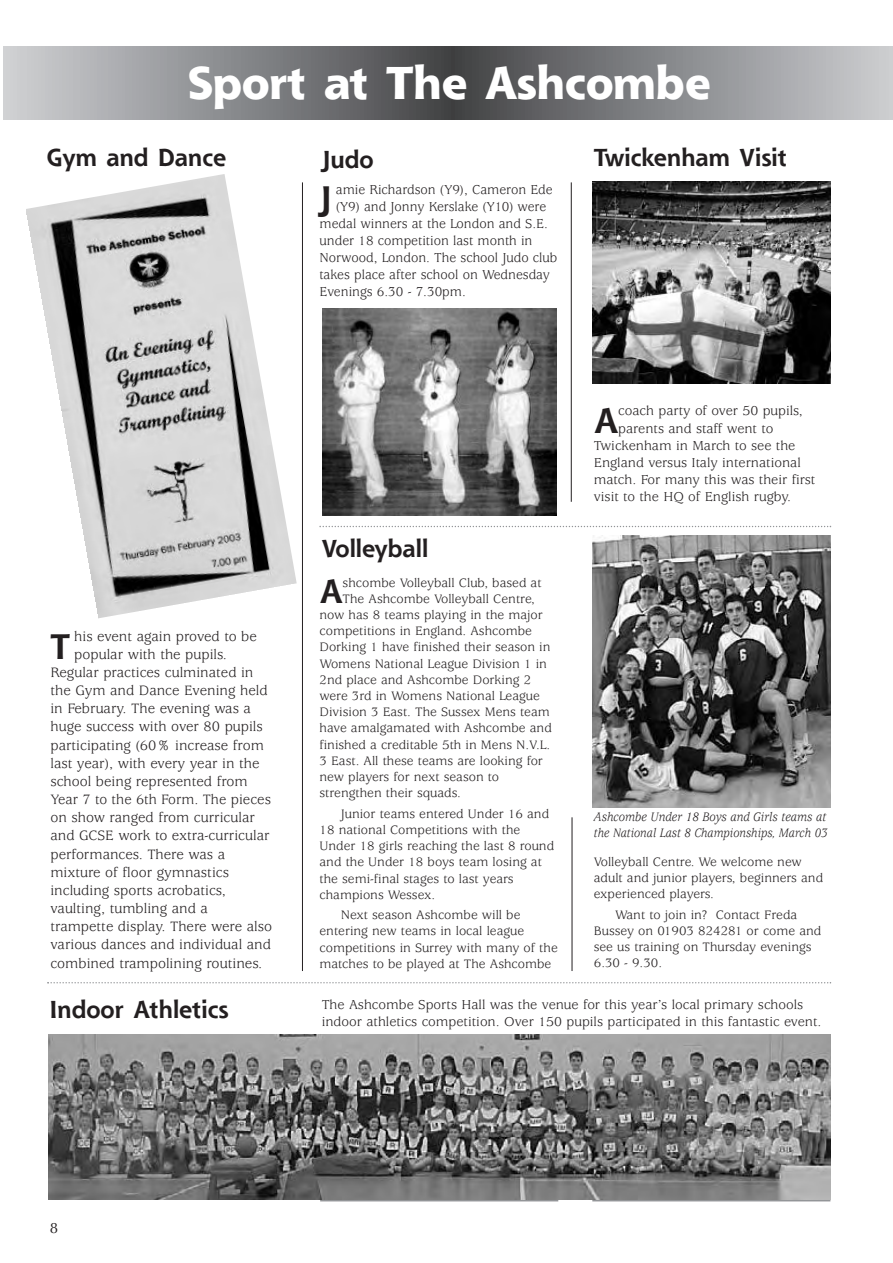
<style>
.page{position:relative;width:893px;height:1263px;background:#fff}
.page>*{position:absolute;margin:0;border:0;box-sizing:border-box;transform-origin:0 0}
.t1{font:800 45px "Shannon";color:#fff}
.t2{font:700 34.65px "Shannon";color:#231f20}
.t3{font:700 34.65px "Shannon";color:#231f20;scale:.96 1}
.t4{font:700 32.85px "Shannon";color:#231f20}
.t5{font:700 24px "Shannon";color:#231f20}
.t6{font:15px "Usherwood";color:#231f20}
.t7{font:15px "Optima";color:#231f20}
.t8{font:14.25px/17.1px "Usherwood";color:#231f20}
.t9{font:14.25px "Usherwood";color:#231f20;scale:.96 1}
.t10{font:13.5px/16.2px "Usherwood";color:#231f20}
.t11{font:italic 13.5px/16.2px "Usherwood";color:#231f20;scale:.93 1}
</style>
<div class="page">
<svg style="left:4px;top:47px;width:889px;height:72px;background:#898a8c"></svg>
<svg style="left:592px;top:1199px;width:238px;height:2px"></svg>
<svg style="left:320px;top:1199px;width:238px;height:2px"></svg>
<img style="left:48px;top:1034px;width:782px;height:165px">
<img style="left:592px;top:536px;width:238px;height:272px">
<img style="left:323px;top:308px;width:233px;height:208px">
<img style="left:592px;top:182px;width:238px;height:202px">
<svg style="left:47px;top:982px;width:784px;height:1px"></svg>
<svg style="left:319px;top:526px;width:512px;height:1px"></svg>
<hr style="left:572px;top:817px;width:1px;height:154px;background:#231f20">
<hr style="left:571px;top:182px;width:1px;height:320px;background:#231f20">
<hr style="left:302px;top:182px;width:1px;height:789px;background:#231f20">
<img style="left:26px;top:174px;width:271px;height:444px">
<h1 class="t1" style="left:187px;top:66px;width:525px">Sport at The Ashcombe</h1>
<h3 class="t5" style="left:47px;top:149px;width:181px">Gym and Dance</h3>
<h3 class="t5" style="left:322px;top:151px;width:54px">Judo</h3>
<h2 class="t3" style="left:320px;top:186px;width:14px">J</h2>
<p class="t9" style="left:336px;top:184px;width:227px">amie Richardson (Y9), Cameron Ede</p>
<p class="t9" style="left:336px;top:201px;width:221px">(Y9) and Jonny Kerslake (Y10) were</p>
<p class="t9" style="left:320px;top:218px;width:239px">medal winners at the London and S.E.</p>
<p class="t9" style="left:320px;top:235px;width:223px">under 18 competition last month in</p>
<p class="t9" style="left:320px;top:252px;width:249px">Norwood, London. The school Judo club</p>
<p class="t9" style="left:320px;top:269px;width:242px">takes place after school on Wednesday</p>
<p class="t9" style="left:320px;top:286px;width:154px">Evenings 6.30 - 7.30pm.</p>
<h3 class="t5" style="left:594px;top:149px;width:195px">Twickenham Visit</h3>
<h2 class="t2" style="left:50px;top:634px;width:21px">T</h2>
<p class="t6" style="left:74px;top:630px;width:184px">his event again proved to be</p>
<p class="t6" style="left:74px;top:648px;width:154px">popular with the pupils.</p>
<p class="t6" style="left:50px;top:667px;width:205px">Regular practices culminated in</p>
<p class="t6" style="left:50px;top:685px;width:219px">the Gym and Dance Evening held</p>
<p class="t6" style="left:50px;top:703px;width:202px">in February. The evening was a</p>
<p class="t6" style="left:50px;top:721px;width:214px">huge success with over 80 pupils</p>
<p class="t6" style="left:50px;top:739px;width:215px">participating (60% increase from</p>
<p class="t6" style="left:50px;top:757px;width:210px">last year), with every year in the</p>
<p class="t6" style="left:50px;top:776px;width:199px">school being represented from</p>
<p class="t6" style="left:50px;top:794px;width:222px">Year 7 to the 6th Form. The pieces</p>
<p class="t6" style="left:50px;top:812px;width:206px">on show ranged from curricular</p>
<p class="t6" style="left:50px;top:830px;width:221px">and GCSE work to extra-curricular</p>
<p class="t6" style="left:50px;top:848px;width:176px">performances. There was a</p>
<p class="t6" style="left:50px;top:866px;width:180px">mixture of floor gymnastics</p>
<p class="t6" style="left:50px;top:885px;width:177px">including sports acrobatics,</p>
<p class="t6" style="left:50px;top:903px;width:159px">vaulting, tumbling and a</p>
<p class="t6" style="left:50px;top:921px;width:223px">trampette display. There were also</p>
<p class="t6" style="left:50px;top:939px;width:222px">various dances and individual and</p>
<p class="t6" style="left:50px;top:957px;width:213px">combined trampolining routines.</p>
<h3 class="t5" style="left:322px;top:540px;width:108px">Volleyball</h3>
<h3 class="t4" style="left:320px;top:579px;width:25px">A</h3>
<p class="t10" style="left:343px;top:576px;width:201px">shcombe Volleyball Club, based at</p>
<p class="t10" style="left:343px;top:592px;width:194px">The Ashcombe Volleyball Centre,</p>
<p class="t10" style="left:320px;top:608px;width:225px">now has 8 teams playing in the major</p>
<p class="t10" style="left:320px;top:624px;width:214px">competitions in England. Ashcombe</p>
<p class="t10" style="left:320px;top:640px;width:233px">Dorking 1 have finished their season in</p>
<p class="t10" style="left:320px;top:657px;width:229px">Womens National League Division 1 in</p>
<p class="t10" style="left:320px;top:673px;width:213px">2nd place and Ashcombe Dorking 2</p>
<p class="t10" style="left:320px;top:689px;width:222px">were 3rd in Womens National League</p>
<p class="t10" style="left:320px;top:705px;width:232px">Division 3 East. The Sussex Mens team</p>
<p class="t10" style="left:320px;top:721px;width:234px">have amalgamated with Ashcombe and</p>
<p class="t10" style="left:320px;top:738px;width:232px">finished a creditable 5th in Mens N.V.L.</p>
<p class="t10" style="left:320px;top:754px;width:225px">3 East. All these teams are looking for</p>
<p class="t10" style="left:320px;top:770px;width:181px">new players for next season to</p>
<p class="t10" style="left:320px;top:786px;width:143px">strengthen their squads.</p>
<p class="t10" style="left:320px;top:807px;width:236px;text-indent:21px">Junior teams entered Under 16 and<br>18 national Competitions with the<br>Under 18 girls reaching the last 8 round and the Under 18 boys team losing at the semi-final stages to last years champions Wessex.</p>
<p class="t10" style="left:320px;top:908px;width:240px;text-indent:21px">Next season Ashcombe will be entering new teams in local league competitions in Surrey with many of the matches to be played at The Ashcombe</p>
<h2 class="t2" style="left:594px;top:408px;width:26px">A</h2>
<p class="t8" style="left:618px;top:404px;width:186px">coach party of over 50 pupils,</p>
<p class="t8" style="left:618px;top:421px;width:157px">parents and staff went to</p>
<p class="t8" style="left:594px;top:438px;width:203px">Twickenham in March to see the</p>
<p class="t8" style="left:594px;top:455px;width:208px">England versus Italy international</p>
<p class="t8" style="left:594px;top:472px;width:223px">match. For many this was their first</p>
<p class="t8" style="left:594px;top:489px;width:199px">visit to the HQ of English rugby.</p>
<p class="t11" style="left:594px;top:810px;width:253px">Ashcombe Under 18 Boys and Girls teams at the National Last 8 Championships, March 03</p>
<p class="t10" style="left:594px;top:855px;width:231px">Volleyball Centre. We welcome new adult and junior players, beginners and experienced players.</p>
<p class="t10" style="left:594px;top:908px;width:229px;text-indent:21px">Want to join in? Contact Freda<br>Bussey on 01903 824281 or come and see us training on Thursday evenings<br>6.30 - 9.30.</p>
<h3 class="t5" style="left:50px;top:1000px;width:181px">Indoor Athletics</h3>
<p class="t7" style="left:50px;top:1222px;width:10px">8</p>
<p class="t8" style="left:322px;top:998px;width:501px">The Ashcombe Sports Hall was the venue for this year’s local primary schools indoor athletics competition. Over 150 pupils participated in this fantastic event.</p>
</div>
